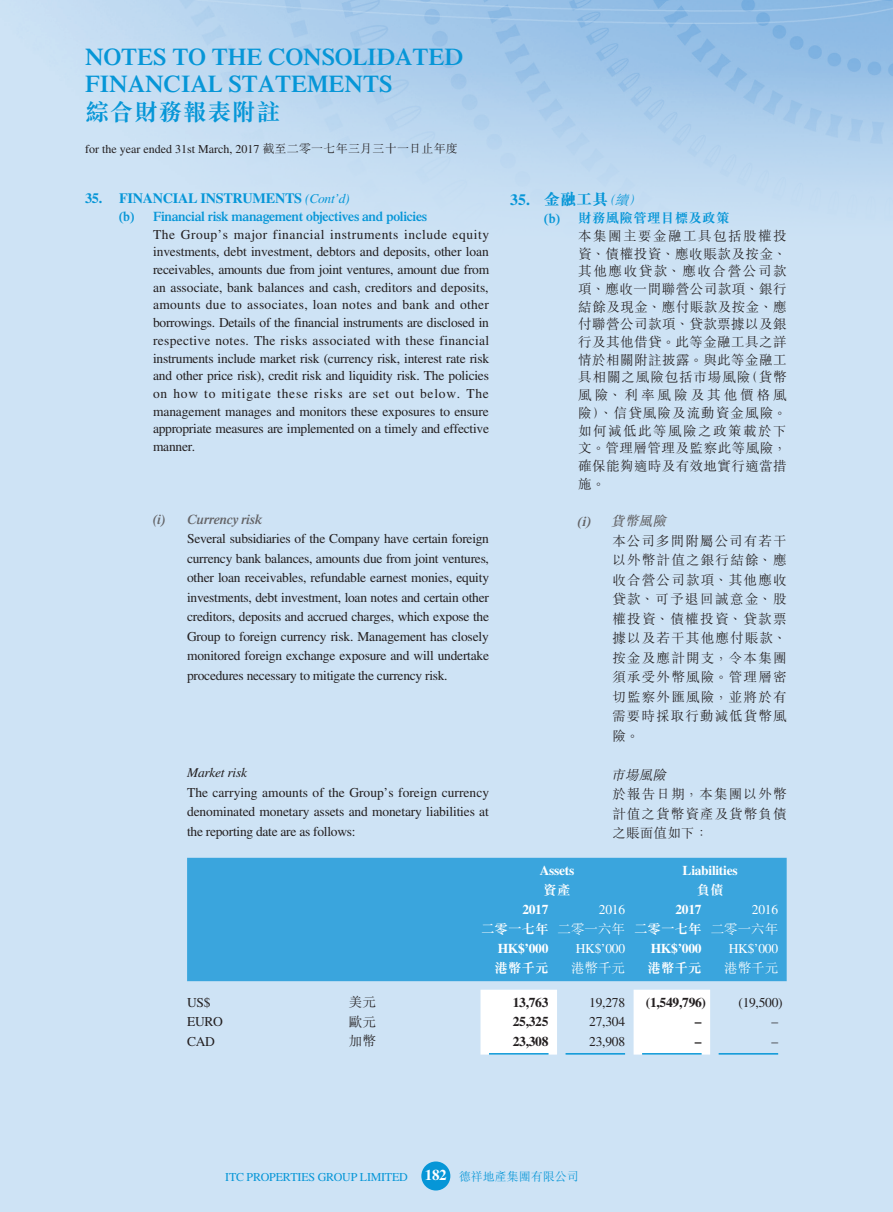
<style>
.page{position:relative;width:893px;height:1212px;background:#cee3f5}
.page>*{position:absolute;margin:0;border:0;box-sizing:border-box;transform-origin:0 0}
.t1{font:600 24px/27px "Times LT Std";color:#0696d7}
.t2{font:700 24px "M Sung HK";letter-spacing:.02em;color:#0696d7}
._001_H1_C{font:800 15.75px "M Sung HK";color:#0696d7}
._01_H1_E{font:700 14.25px "Times LT Std";letter-spacing:-.02em;color:#0696d7}
._00_txt_E{font:13.5px/17.7px "Times LT Std";letter-spacing:-.02em;color:#231f20;text-align:justify}
._000_txt_C{font:300 13.5px/17.7px "M Sung HK";letter-spacing:.085em;color:#231f20;text-align:justify}
._02_H2_E{font:600 13.5px "Times LT Std";letter-spacing:-.02em;color:#0696d7}
._50_Table_txt{font:700 13.5px "Times LT Std";letter-spacing:-.02em;color:#fff}
._50_Table_txt-2{font:13.5px "Times LT Std";letter-spacing:-.02em;color:#231f20}
._50_Table_txt-3{font:700 13.5px "Times LT Std";letter-spacing:-.02em;color:#231f20}
._50_Table_txt-4{font:700 13.5px "M Sung HK";color:#fff}
._50_Table_txt-5{font:13.5px "Times LT Std";letter-spacing:-.02em;color:#fff}
._50_Table_txt-6{font:300 13.5px "M Sung HK";color:#fff}
._03_H3_E{font:italic 600 13.5px "Times LT Std";letter-spacing:-.02em;color:#636366}
._002_H2_C{font:700 13.5px "M Sung HK";letter-spacing:.02em;color:#0696d7}
._04_H4_E{font:italic 13.5px "Times LT Std";letter-spacing:-.02em;color:#231f20}
._003_H3_C{font:italic 500 13.5px "M Sung HK";color:#636366}
._004_H4_C{font:italic 300 13.5px "M Sung HK";color:#231f20}
.t3{font:12px "Times LT Std";color:#231f20}
.t4{font:12px "Times LT Std";letter-spacing:-.02em;color:#0696d7}
.s1{font-family:"M Sung HK";font-weight:300}
.s2{font-weight:400;font-style:italic;font-size:13.5px}
.s3{font-family:"Times LT Std";font-weight:700}
.s4{font-weight:300;font-style:italic;font-size:13.5px}
.s5{font-family:"Times LT Std";font-weight:600}
.s6{font-weight:700;font-size:15px;color:#fff}
</style>
<div class="page">
<img style="left:77px;top:0;width:816px;height:207px">
<div style="left:421px;top:1161px;width:29px;height:29px;background:#0696d7;border-radius:50%"></div>
<div style="left:187px;top:858px;width:600px;height:123px;background:#3aa5dd"></div>
<svg style="left:480px;top:990px;width:230px;height:64px"></svg>
<hr style="left:489px;top:1053px;width:60px;height:1px;background:#0696d7">
<hr style="left:566px;top:1053px;width:59px;height:1px;background:#0696d7">
<hr style="left:642px;top:1053px;width:60px;height:1px;background:#0696d7">
<hr style="left:719px;top:1053px;width:59px;height:1px;background:#0696d7">
<h1 class="t1" style="left:85px;top:43px;width:380px">NOTES TO THE CONSOLIDATED<br>FINANCIAL STATEMENTS</h1>
<h1 class="t2" style="left:85px;top:100px;width:197px">綜合財務報表附註</h1>
<p class="t3" style="left:85px;top:142px;width:374px">for the year ended 31st March, 2017 <span class="s1">截至二零一七年三月三十一日止年度</span></p>
<p class="_01_H1_E" style="left:85px;top:190px;width:266px">35. FINANCIAL INSTRUMENTS <span class="s2">(Cont’d)</span></p>
<p class="_02_H2_E" style="left:119px;top:208px;width:309px">(b) Financial risk management objectives and policies</p>
<p class="_00_txt_E" style="left:153px;top:225px;width:338px">The Group’s major financial instruments include equity investments, debt investment, debtors and deposits, other loan receivables, amounts due from joint ventures, amount due from an associate, bank balances and cash, creditors and deposits, amounts due to associates, loan notes and bank and other borrowings. Details of the financial instruments are disclosed in respective notes. The risks associated with these financial instruments include market risk (currency risk, interest rate risk and other price risk), credit risk and liquidity risk. The policies on how to mitigate these risks are set out below. The management manages and monitors these exposures to ensure appropriate measures are implemented on a timely and effective manner.</p>
<p class="_03_H3_E" style="left:153px;top:511px;width:111px">(i) Currency risk</p>
<p class="_00_txt_E" style="left:187px;top:529px;width:303px;line-height:19.5px">Several subsidiaries of the Company have certain foreign currency bank balances, amounts due from joint ventures, other loan receivables, refundable earnest monies, equity investments, debt investment, loan notes and certain other creditors, deposits and accrued charges, which expose the Group to foreign currency risk. Management has closely monitored foreign exchange exposure and will undertake procedures necessary to mitigate the currency risk.</p>
<p class="_04_H4_E" style="left:187px;top:765px;width:61px">Market risk</p>
<p class="_00_txt_E" style="left:187px;top:783px;width:303px;line-height:19.5px">The carrying amounts of the Group’s foreign currency denominated monetary assets and monetary liabilities at the reporting date are as follows:</p>
<p class="_001_H1_C" style="left:510px;top:192px;width:137px"><span class="s3">35.</span> 金融工具<span class="s4">（續）</span></p>
<p class="_002_H2_C" style="left:544px;top:211px;width:187px"><span class="s5">(b)</span> 財務風險管理目標及政策</p>
<p class="_000_txt_C" style="left:578px;top:226px;width:210px">本集團主要金融工具包括股權投資、債權投資、應收賬款及按金、其他應收貸款、應收合營公司款項、應收一間聯營公司款項、銀行結餘及現金、應付賬款及按金、應付聯營公司款項、貸款票據以及銀行及其他借貸。此等金融工具之詳情於相關附註披露。與此等金融工具相關之風險包括市場風險（貨幣風險、利率風險及其他價格風險）、信貸風險及流動資金風險。如何減低此等風險之政策載於下文。管理層管理及監察此等風險，確保能夠適時及有效地實行適當措施。</p>
<p class="_003_H3_C" style="left:577px;top:512px;width:94px"><span class="s5">(i)</span> 貨幣風險</p>
<p class="_000_txt_C" style="left:612px;top:530px;width:176px;line-height:19.5px">本公司多間附屬公司有若干以外幣計值之銀行結餘、應收合營公司款項、其他應收貸款、可予退回誠意金、股權投資、債權投資、貸款票據以及若干其他應付賬款、按金及應計開支，令本集團須承受外幣風險。管理層密切監察外匯風險，並將於有需要時採取行動減低貨幣風險。</p>
<p class="_004_H4_C" style="left:611px;top:765px;width:60px">市場風險</p>
<p class="_000_txt_C" style="left:612px;top:784px;width:176px;line-height:19.5px">於報告日期，本集團以外幣計值之貨幣資產及貨幣負債之賬面值如下：</p>
<p class="_50_Table_txt" style="left:540px;top:862px;width:36px">Assets</p>
<p class="_50_Table_txt" style="left:683px;top:862px;width:57px">Liabilities</p>
<p class="_50_Table_txt-4" style="left:544px;top:883px;width:28px">資產</p>
<p class="_50_Table_txt-4" style="left:697px;top:883px;width:28px">負債</p>
<p class="_50_Table_txt" style="left:522px;top:901px;width:28px">2017</p>
<p class="_50_Table_txt-5" style="left:599px;top:902px;width:28px">2016</p>
<p class="_50_Table_txt" style="left:675px;top:901px;width:28px">2017</p>
<p class="_50_Table_txt-5" style="left:752px;top:902px;width:28px">2016</p>
<p class="_50_Table_txt-4" style="left:481px;top:922px;width:69px">二零一七年</p>
<p class="_50_Table_txt-6" style="left:558px;top:919px;width:69px">二零一六年</p>
<p class="_50_Table_txt-4" style="left:634px;top:922px;width:69px">二零一七年</p>
<p class="_50_Table_txt-6" style="left:711px;top:919px;width:69px">二零一六年</p>
<p class="_50_Table_txt" style="left:498px;top:940px;width:52px">HK$’000</p>
<p class="_50_Table_txt-5" style="left:576px;top:941px;width:51px">HK$’000</p>
<p class="_50_Table_txt" style="left:651px;top:940px;width:52px">HK$’000</p>
<p class="_50_Table_txt-5" style="left:729px;top:941px;width:51px">HK$’000</p>
<p class="_50_Table_txt-4" style="left:495px;top:961px;width:55px">港幣千元</p>
<p class="_50_Table_txt-6" style="left:571px;top:958px;width:55px">港幣千元</p>
<p class="_50_Table_txt-4" style="left:648px;top:961px;width:55px">港幣千元</p>
<p class="_50_Table_txt-6" style="left:724px;top:958px;width:55px">港幣千元</p>
<p class="_50_Table_txt-2" style="left:187px;top:995px;width:25px">US$</p>
<p class="_000_txt_C" style="left:349px;top:993px;width:29px">美元</p>
<p class="_50_Table_txt-3" style="left:513px;top:994px;width:37px">13,763</p>
<p class="_50_Table_txt-2" style="left:589px;top:995px;width:37px">19,278</p>
<p class="_50_Table_txt-3" style="left:646px;top:994px;width:62px">(1,549,796)</p>
<p class="_50_Table_txt-2" style="left:738px;top:995px;width:46px">(19,500)</p>
<p class="_50_Table_txt-2" style="left:187px;top:1014px;width:37px">EURO</p>
<p class="_000_txt_C" style="left:349px;top:1012px;width:29px">歐元</p>
<p class="_50_Table_txt-3" style="left:513px;top:1014px;width:37px">25,325</p>
<p class="_50_Table_txt-2" style="left:589px;top:1014px;width:37px">27,304</p>
<p class="_50_Table_txt-3" style="left:695px;top:1014px;width:8px">–</p>
<p class="_50_Table_txt-2" style="left:771px;top:1014px;width:8px">–</p>
<p class="_50_Table_txt-2" style="left:187px;top:1034px;width:29px">CAD</p>
<p class="_000_txt_C" style="left:349px;top:1032px;width:29px">加幣</p>
<p class="_50_Table_txt-3" style="left:513px;top:1033px;width:37px">23,308</p>
<p class="_50_Table_txt-2" style="left:589px;top:1034px;width:37px">23,908</p>
<p class="_50_Table_txt-3" style="left:695px;top:1033px;width:8px">–</p>
<p class="_50_Table_txt-2" style="left:771px;top:1034px;width:8px">–</p>
<p class="t4" style="left:225px;top:1170px;width:355px">ITC PROPERTIES GROUP LIMITED <span class="s6">182</span> <span class="s1">德祥地產集團有限公司</span></p>
</div>
